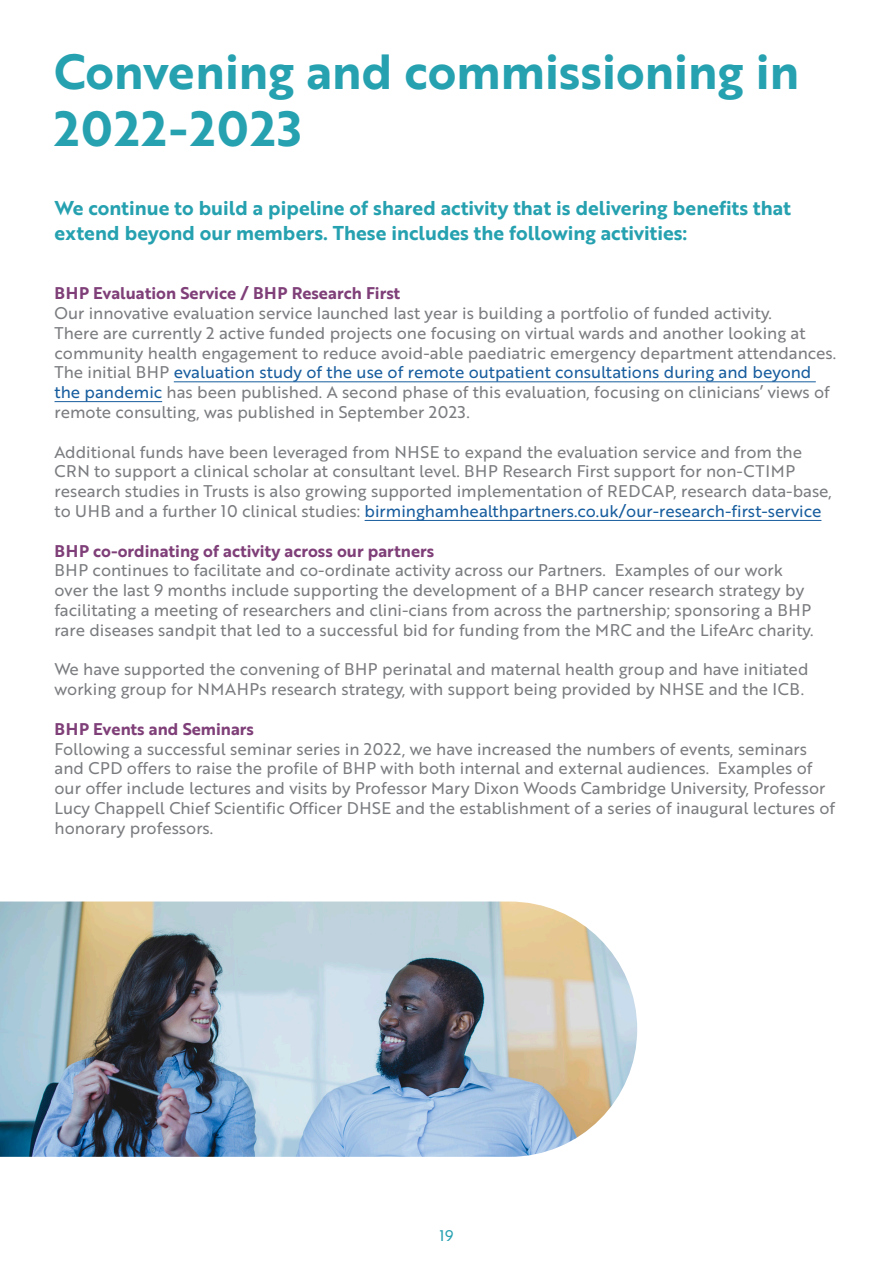
<style>
.page{position:relative;width:893px;height:1263px;background:#fff}
.page>*{position:absolute;margin:0;border:0;box-sizing:border-box;transform-origin:0 0}
.t1{font:48px/57.6px "Brother 1816 Bold";color:#26a1b0}
.t2{font:19.5px/25.2px "Brother 1816 Bold";color:#26a1b0}
.t3{font:16.5px/19.8px "Brother 1816 Regular";color:#7a7c7f}
.t4{font:16.5px "Brother 1816 Bold";color:#7f3f78}
.t5{font:15px "Brother 1816 Regular";color:#26a1b0}
.s1{color:#175d9e}
</style>
<div class="page">
<hr style="left:174px;top:381px;width:642px;height:1px;background:#175d9e">
<hr style="left:55px;top:401px;width:107px;height:1px;background:#175d9e">
<hr style="left:365px;top:520px;width:456px;height:1px;background:#175d9e">
<img style="left:0;top:901px;width:637px;height:256px">
<p class="t1" style="left:54px;top:41px;width:747px">Convening and commissioning in<br>2022-2023</p>
<p class="t2" style="left:55px;top:194px;width:738px">We continue to build a pipeline of shared activity that is delivering benefits that extend beyond our members. These includes the following activities:</p>
<p class="t4" style="left:55px;top:281px;width:347px">BHP Evaluation Service / BHP Research First</p>
<p class="t3" style="left:55px;top:303px;width:783px">Our innovative evaluation service launched last year is building a portfolio of funded activity.<br>There are currently 2 active funded projects one focusing on virtual wards and another looking at community health engagement to reduce avoid-able paediatric emergency department attendances.<br>The initial BHP <span class="s1">evaluation study of the use of remote outpatient consultations during and beyond the pandemic</span> has been published. A second phase of this evaluation, focusing on clinicians’ views of remote consulting, was published in September 2023.</p>
<p class="t3" style="left:55px;top:441px;width:779px">Additional funds have been leveraged from NHSE to expand the evaluation service and from the CRN to support a clinical scholar at consultant level. BHP Research First support for non-CTIMP research studies in Trusts is also growing supported implementation of REDCAP, research data-base, to UHB and a further 10 clinical studies: <span class="s1">birminghamhealthpartners.co.uk/our-research-first-service</span></p>
<p class="t4" style="left:55px;top:538px;width:381px">BHP co-ordinating of activity across our partners</p>
<p class="t3" style="left:55px;top:560px;width:760px">BHP continues to facilitate and co-ordinate activity across our Partners. Examples of our work over the last 9 months include supporting the development of a BHP cancer research strategy by facilitating a meeting of researchers and clini-cians from across the partnership; sponsoring a BHP rare diseases sandpit that led to a successful bid for funding from the MRC and the LifeArc charity.</p>
<p class="t3" style="left:55px;top:659px;width:755px">We have supported the convening of BHP perinatal and maternal health group and have initiated working group for NMAHPs research strategy, with support being provided by NHSE and the ICB.</p>
<p class="t4" style="left:55px;top:716px;width:201px">BHP Events and Seminars</p>
<p class="t3" style="left:55px;top:738px;width:782px">Following a successful seminar series in 2022, we have increased the numbers of events, seminars and CPD offers to raise the profile of BHP with both internal and external audiences. Examples of our offer include lectures and visits by Professor Mary Dixon Woods Cambridge University, Professor Lucy Chappell Chief Scientific Officer DHSE and the establishment of a series of inaugural lectures of honorary professors.</p>
<p class="t5" style="left:439px;top:1224px;width:15px">19</p>
</div>
